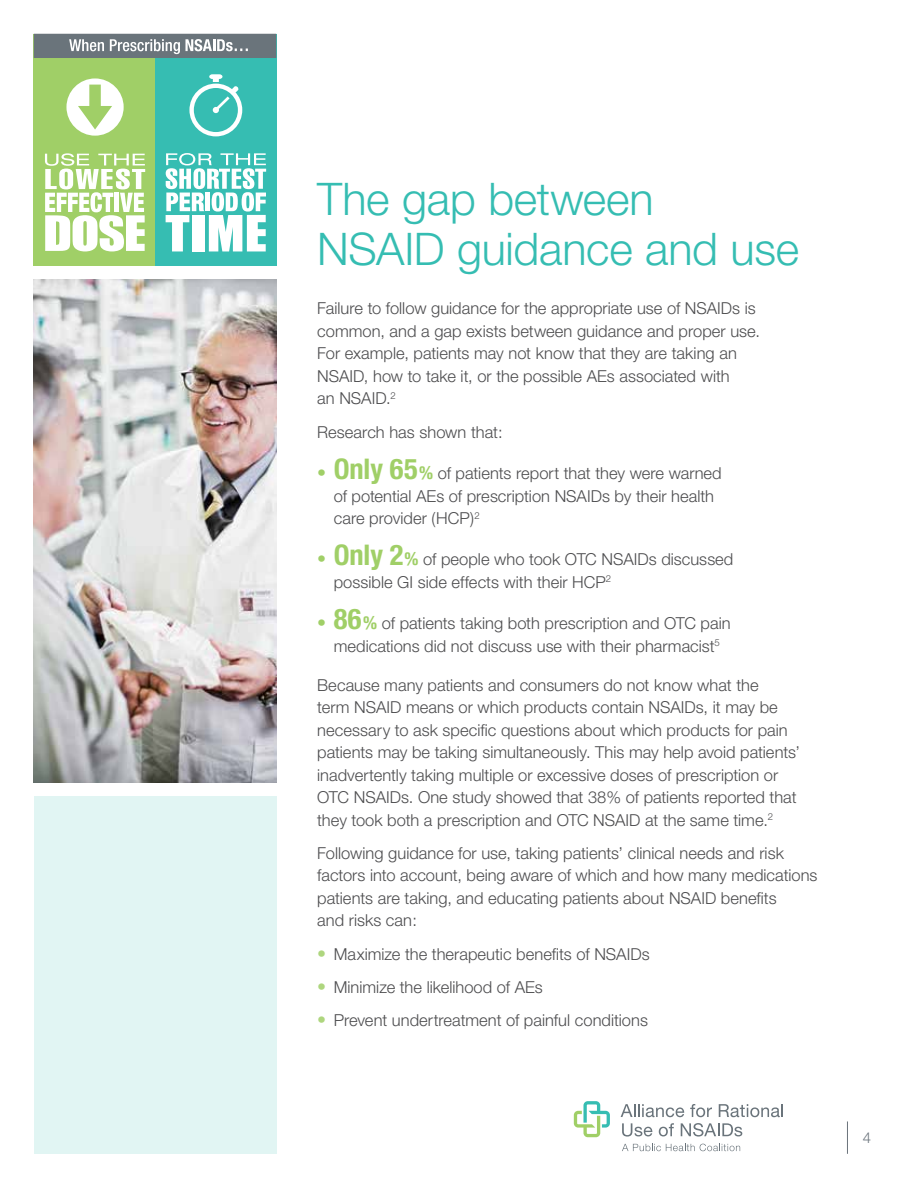
<style>
.page{position:relative;width:918px;height:1188px;background:#fff}
.page>*{position:absolute;margin:0;border:0;box-sizing:border-box;transform-origin:0 0}
.t1{font:300 45px/49.5px "Helvetica Neue";letter-spacing:-.005em;color:#35bdb2}
.t2{font:300 16.5px/22.5px "Helvetica Neue";color:#4d4d4f}
.t3{font:300 15px "Helvetica Neue";color:#6a737b}
.s1{font-size:18px;color:#a0cf67}
.s2{font-weight:700;font-stretch:condensed;font-size:28.5px;color:#a0cf67}
.s3{font-weight:700;font-stretch:condensed;font-size:18px;color:#a0cf67}
.s4{font-size:18px;color:#aed67e}
</style>
<div class="page">
<div style="left:34px;top:34px;width:121px;height:231px;background:#a0cf67"></div>
<div style="left:155px;top:34px;width:121px;height:231px;background:#36bdb2"></div>
<svg style="left:66px;top:78px;width:58px;height:58px"></svg>
<svg style="left:45px;top:153px;width:100px;height:98px"></svg>
<svg style="left:189px;top:74px;width:53px;height:62px"></svg>
<svg style="left:166px;top:153px;width:100px;height:98px"></svg>
<svg style="left:34px;top:34px;width:242px;height:24px"></svg>
<hr style="left:847px;top:1121px;width:1px;height:33px;background:#6a737b">
<div style="left:34px;top:796px;width:242px;height:358px;background:#e1f5f3"></div>
<svg style="left:621px;top:1104px;width:63px;height:13px"></svg>
<svg style="left:690px;top:1104px;width:22px;height:13px"></svg>
<svg style="left:719px;top:1104px;width:64px;height:13px"></svg>
<svg style="left:622px;top:1123px;width:30px;height:14px"></svg>
<svg style="left:659px;top:1123px;width:15px;height:13px"></svg>
<svg style="left:681px;top:1123px;width:61px;height:14px"></svg>
<svg style="left:574px;top:1101px;width:36px;height:36px"></svg>
<svg style="left:622px;top:1144px;width:118px;height:7px"></svg>
<img style="left:34px;top:280px;width:242px;height:503px">
<h1 class="t1" style="left:317px;top:174px;width:483px">The gap between<br>NSAID guidance and use</h1>
<p class="t2" style="left:317px;top:297px;width:444px">Failure to follow guidance for the appropriate use of NSAIDs is common, and a gap exists between guidance and proper use.<br>For example, patients may not know that they are taking an NSAID, how to take it, or the possible AEs associated with<br>an NSAID.<sup>2</sup></p>
<p class="t2" style="left:317px;top:420px;width:187px">Research has shown that:</p>
<p class="t2" style="left:334px;top:462px;width:390px;text-indent:-17px"><span class="s1">•</span> <span class="s2">Only 65</span><span class="s3">%</span> of patients report that they were warned of potential AEs of prescription NSAIDs by their health care provider (HCP)<sup>2</sup></p>
<p class="t2" style="left:334px;top:548px;width:401px;text-indent:-17px"><span class="s1">•</span> <span class="s2">Only 2</span><span class="s3">%</span> of people who took OTC NSAIDs discussed possible GI side effects with their HCP<sup>2</sup></p>
<p class="t2" style="left:317px;top:612px;width:415px;text-align:center"><span class="s1">•</span> <span class="s2">86</span><span class="s3">%</span> of patients taking both prescription and OTC pain medications did not discuss use with their pharmacist<sup>5</sup></p>
<p class="t2" style="left:317px;top:673px;width:484px">Because many patients and consumers do not know what the<br>term NSAID means or which products contain NSAIDs, it may be necessary to ask specific questions about which products for pain patients may be taking simultaneously. This may help avoid patients’ inadvertently taking multiple or excessive doses of prescription or OTC NSAIDs. One study showed that 38% of patients reported that they took both a prescription and OTC NSAID at the same time.<sup>2</sup></p>
<p class="t2" style="left:317px;top:841px;width:502px">Following guidance for use, taking patients’ clinical needs and risk factors into account, being aware of which and how many medications patients are taking, and educating patients about NSAID benefits<br>and risks can:</p>
<p class="t2" style="left:317px;top:942px;width:334px"><span class="s4">•</span> Maximize the therapeutic benefits of NSAIDs</p>
<p class="t2" style="left:317px;top:975px;width:227px"><span class="s4">•</span> Minimize the likelihood of AEs</p>
<p class="t2" style="left:317px;top:1009px;width:332px"><span class="s4">•</span> Prevent undertreatment of painful conditions</p>
<p class="t3" style="left:863px;top:1128px;width:10px">4</p>
</div>
